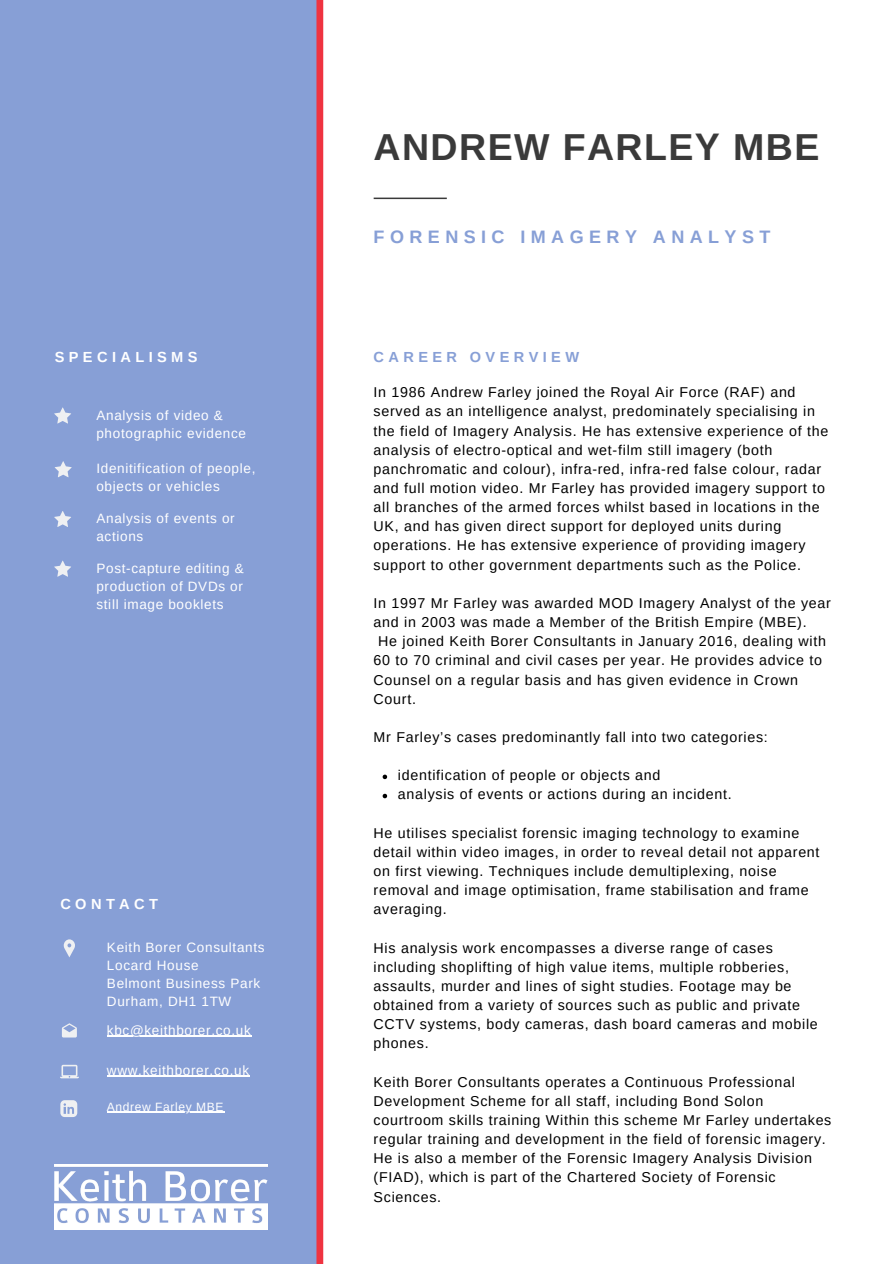
<style>
.page{position:relative;width:894px;height:1264px;background:#fff}
.page>*{position:absolute;margin:0;border:0;box-sizing:border-box;transform-origin:0 0}
.t1{font:700 37.5px "Arimo";letter-spacing:.035em;color:#3a3a3a}
.t2{font:700 18px "Arimo";letter-spacing:.3em;color:#879fd6}
.t3{font:700 14.55px "Arimo";letter-spacing:.3em;color:#fff}
.t4{font:700 14.55px "Arimo";letter-spacing:.3em;color:#879fd6}
.t5{font:14.25px/19.2px "Arimo";letter-spacing:.05em;color:#000}
.t6{font:13.5px/18px "Arimo";letter-spacing:.05em;color:#fff}
.t7{font:12px "Arimo";letter-spacing:.05em;color:#fff}
</style>
<div class="page">
<div style="left:0;top:0;width:319px;height:1263px;background:#879fd6"></div>
<svg style="left:373px;top:197px;width:73px;height:2px"></svg>
<svg style="left:64px;top:939px;width:11px;height:18px"></svg>
<svg style="left:60px;top:1064px;width:19px;height:14px"></svg>
<svg style="left:62px;top:1023px;width:15px;height:14px"></svg>
<img style="left:55px;top:1164px;width:213px;height:65px">
<div style="left:316px;top:0;width:7px;height:1263px;background:#ef3340"></div>
<svg style="left:54px;top:407px;width:17px;height:16px"></svg>
<hr style="left:107px;top:1075px;width:143px;height:1px;background:#fff">
<hr style="left:107px;top:1035px;width:144px;height:1px;background:#fff">
<svg style="left:382px;top:774px;width:5px;height:5px"></svg>
<svg style="left:382px;top:793px;width:5px;height:5px"></svg>
<svg style="left:55px;top:461px;width:17px;height:16px"></svg>
<svg style="left:54px;top:511px;width:17px;height:16px"></svg>
<svg style="left:54px;top:560px;width:17px;height:16px"></svg>
<svg style="left:60px;top:1100px;width:17px;height:17px"></svg>
<hr style="left:107px;top:1111px;width:117px;height:1px;background:#fff">
<p class="t3" style="left:55px;top:349px;width:144px">SPECIALISMS</p>
<p class="t6" style="left:96px;top:406px;width:151px">Analysis of video &amp; photographic evidence</p>
<p class="t6" style="left:96px;top:459px;width:160px">Idenitification of people, objects or vehicles</p>
<p class="t6" style="left:96px;top:509px;width:140px">Analysis of events or actions</p>
<p class="t6" style="left:96px;top:559px;width:149px;text-align:justify">Post-capture editing &amp; production of DVDs or still image booklets</p>
<p class="t3" style="left:60px;top:895px;width:99px">CONTACT</p>
<p class="t6" style="left:107px;top:937px;width:159px">Keith Borer Consultants</p>
<p class="t6" style="left:107px;top:955px;width:93px">Locard House</p>
<p class="t6" style="left:107px;top:973px;width:155px">Belmont Business Park</p>
<p class="t6" style="left:107px;top:991px;width:126px">Durham, DH1 1TW</p>
<p class="t6" style="left:107px;top:1020px;width:145px">kbc@keithborer.co.uk</p>
<p class="t6" style="left:107px;top:1060px;width:143px">www.keithborer.co.uk</p>
<p class="t7" style="left:107px;top:1100px;width:118px">Andrew Farley MBE</p>
<p class="t1" style="left:373px;top:126px;width:447px">ANDREW FARLEY MBE</p>
<p class="t2" style="left:373px;top:227px;width:398px">FORENSIC IMAGERY ANALYST</p>
<p class="t4" style="left:373px;top:349px;width:207px">CAREER OVERVIEW</p>
<p class="t5" style="left:373px;top:383px;width:456px">In 1986 Andrew Farley joined the Royal Air Force (RAF) and served as an intelligence analyst, predominately specialising in the field of Imagery Analysis. He has extensive experience of the analysis of electro-optical and wet-film still imagery (both panchromatic and colour), infra-red, infra-red false colour, radar and full motion video. Mr Farley has provided imagery support to all branches of the armed forces whilst based in locations in the UK, and has given direct support for deployed units during operations. He has extensive experience of providing imagery support to other government departments such as the Police.</p>
<p class="t5" style="left:373px;top:593px;width:459px">In 1997 Mr Farley was awarded MOD Imagery Analyst of the year</p>
<p class="t5" style="left:373px;top:612px;width:434px">and in 2003 was made a Member of the British Empire (MBE).</p>
<p class="t5" style="left:378px;top:631px;width:449px">He joined Keith Borer Consultants in January 2016, dealing with</p>
<p class="t5" style="left:373px;top:650px;width:450px">60 to 70 criminal and civil cases per year. He provides advice to</p>
<p class="t5" style="left:373px;top:670px;width:426px">Counsel on a regular basis and has given evidence in Crown</p>
<p class="t5" style="left:373px;top:689px;width:44px">Court.</p>
<p class="t5" style="left:373px;top:727px;width:395px">Mr Farley’s cases predominantly fall into two categories:</p>
<p class="t5" style="left:398px;top:765px;width:264px">identification of people or objects and</p>
<p class="t5" style="left:398px;top:784px;width:335px">analysis of events or actions during an incident.</p>
<p class="t5" style="left:373px;top:823px;width:447px">He utilises specialist forensic imaging technology to examine detail within video images, in order to reveal detail not apparent on first viewing. Techniques include demultiplexing, noise removal and image optimisation, frame stabilisation and frame averaging.</p>
<p class="t5" style="left:373px;top:938px;width:445px">His analysis work encompasses a diverse range of cases including shoplifting of high value items, multiple robberies, assaults, murder and lines of sight studies. Footage may be obtained from a variety of sources such as public and private CCTV systems, body cameras, dash board cameras and mobile phones.</p>
<p class="t5" style="left:373px;top:1072px;width:459px">Keith Borer Consultants operates a Continuous Professional Development Scheme for all staff, including Bond Solon courtroom skills training Within this scheme Mr Farley undertakes regular training and development in the field of forensic imagery.<br>He is also a member of the Forensic Imagery Analysis Division (FIAD), which is part of the Chartered Society of Forensic Sciences.</p>
</div>
